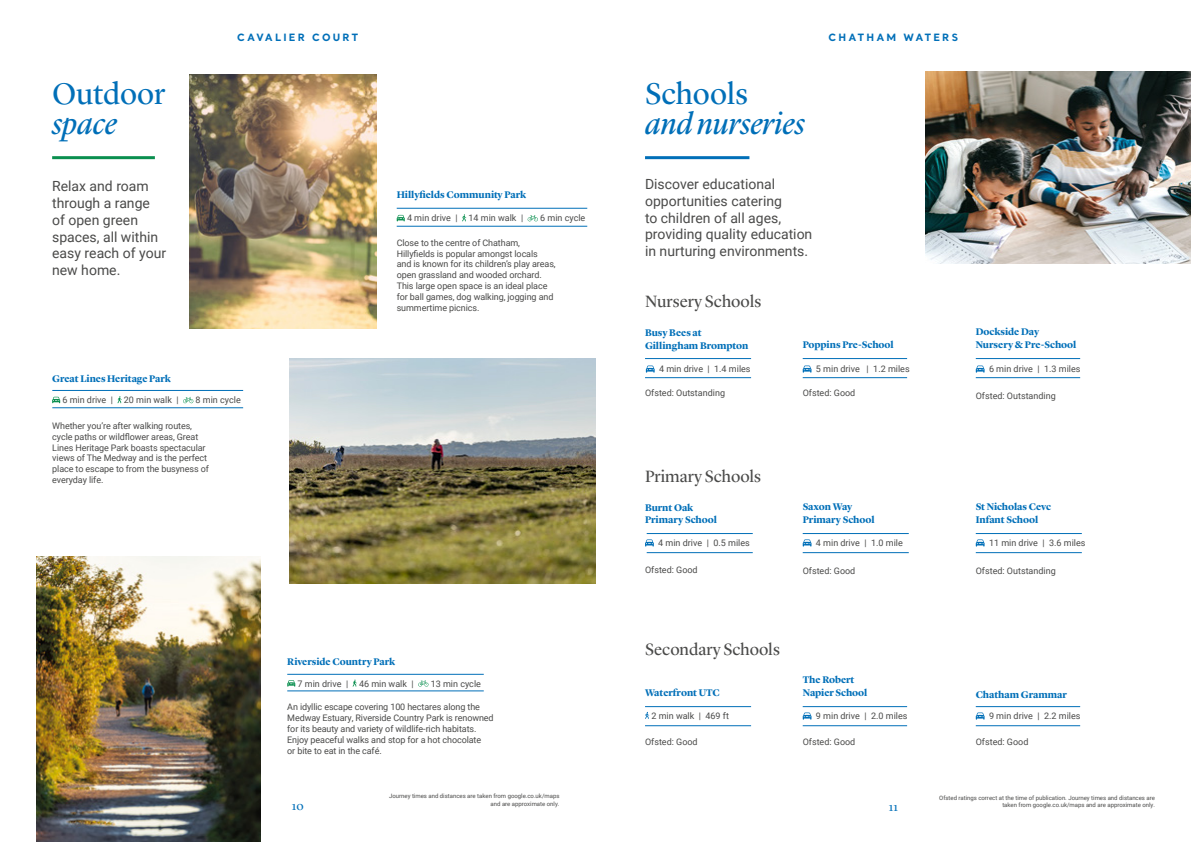
<style>
.page{position:relative;width:1191px;height:842px;background:#fff}
.page>*{position:absolute;margin:0;border:0;box-sizing:border-box;transform-origin:0 0}
.t1{font:italic 31px "Lyon Display";color:#006fb8}
.t2{font:31px "Lyon Display";letter-spacing:-.005em;color:#006fb8}
.t3{font:17px "Lyon Display";color:#4a4a49}
.t4{font:14px/16.8px "Roboto";color:#4a4a49}
.t5{font:12px "Lyon Display";color:#006fb8}
.t6{font:700 10px/13px "Lyon Display";color:#006fb8}
.t7{font:700 10px "Santral";letter-spacing:.225em;color:#006fb8}
.t8{font:9px/10.8px "Roboto";letter-spacing:-.01em;color:#4a4a49}
.t9{font:6px/7.2px "Roboto";color:#4a4a49;text-align:right}
</style>
<div class="page">
<img style="left:36px;top:557px;width:224px;height:285px">
<svg style="left:397px;top:215px;width:8px;height:6px"></svg>
<svg style="left:462px;top:214px;width:4px;height:7px"></svg>
<svg style="left:527px;top:215px;width:11px;height:7px"></svg>
<hr style="left:397px;top:208px;width:190px;height:1px;background:#006fb8">
<hr style="left:397px;top:226px;width:190px;height:1px;background:#006fb8">
<hr style="left:52px;top:407px;width:191px;height:1px;background:#006fb8">
<hr style="left:287px;top:674px;width:197px;height:1px;background:#006fb8">
<hr style="left:287px;top:691px;width:197px;height:1px;background:#006fb8">
<svg style="left:52px;top:397px;width:8px;height:6px"></svg>
<svg style="left:117px;top:396px;width:5px;height:7px"></svg>
<svg style="left:183px;top:397px;width:10px;height:6px"></svg>
<svg style="left:287px;top:680px;width:8px;height:7px"></svg>
<svg style="left:352px;top:680px;width:5px;height:7px"></svg>
<svg style="left:418px;top:680px;width:10px;height:7px"></svg>
<hr style="left:52px;top:390px;width:191px;height:1px;background:#006fb8">
<svg style="left:646px;top:365px;width:8px;height:8px"></svg>
<hr style="left:645px;top:358px;width:106px;height:1px;background:#006fb8">
<hr style="left:645px;top:377px;width:106px;height:1px;background:#006fb8">
<svg style="left:645px;top:539px;width:9px;height:7px"></svg>
<hr style="left:646px;top:533px;width:106px;height:1px;background:#006fb8">
<hr style="left:646px;top:552px;width:106px;height:1px;background:#006fb8">
<svg style="left:645px;top:712px;width:4px;height:7px"></svg>
<hr style="left:645px;top:706px;width:106px;height:1px;background:#006fb8">
<hr style="left:645px;top:725px;width:106px;height:1px;background:#006fb8">
<svg style="left:802px;top:365px;width:9px;height:8px"></svg>
<hr style="left:802px;top:358px;width:105px;height:1px;background:#006fb8">
<hr style="left:802px;top:377px;width:105px;height:1px;background:#006fb8">
<svg style="left:802px;top:539px;width:9px;height:7px"></svg>
<hr style="left:802px;top:533px;width:106px;height:1px;background:#006fb8">
<hr style="left:802px;top:552px;width:106px;height:1px;background:#006fb8">
<svg style="left:975px;top:712px;width:9px;height:8px"></svg>
<hr style="left:975px;top:706px;width:105px;height:1px;background:#006fb8">
<hr style="left:975px;top:725px;width:105px;height:1px;background:#006fb8">
<svg style="left:975px;top:365px;width:9px;height:8px"></svg>
<hr style="left:975px;top:358px;width:105px;height:1px;background:#006fb8">
<hr style="left:975px;top:377px;width:105px;height:1px;background:#006fb8">
<svg style="left:975px;top:539px;width:9px;height:7px"></svg>
<hr style="left:975px;top:533px;width:106px;height:1px;background:#006fb8">
<hr style="left:975px;top:552px;width:106px;height:1px;background:#006fb8">
<svg style="left:802px;top:712px;width:9px;height:8px"></svg>
<hr style="left:802px;top:706px;width:105px;height:1px;background:#006fb8">
<hr style="left:802px;top:725px;width:105px;height:1px;background:#006fb8">
<img style="left:925px;top:71px;width:266px;height:193px">
<hr style="left:52px;top:156px;width:103px;height:3px;background:#0a8f4f">
<hr style="left:645px;top:156px;width:104px;height:3px;background:#006fb8">
<img style="left:190px;top:74px;width:186px;height:254px">
<img style="left:290px;top:358px;width:305px;height:226px">
<h1 class="t2" style="left:52px;top:71px;width:115px">Outdoor</h1>
<h1 class="t1" style="left:52px;top:101px;width:66px">space</h1>
<h3 class="t4" style="left:52px;top:177px;width:115px">Relax and roam through a range of open green spaces, all within easy reach of your new home.</h3>
<p class="t7" style="left:237px;top:30px;width:122px">CAVALIER COURT</p>
<p class="t7" style="left:828px;top:30px;width:131px">CHATHAM WATERS</p>
<p class="t6" style="left:397px;top:187px;width:131px">Hillyfields Community Park</p>
<p class="t8" style="left:407px;top:212px;width:118px">4 min drive | 14 min walk |</p>
<p class="t8" style="left:540px;top:212px;width:47px">6 min cycle</p>
<p class="t8" style="left:397px;top:237px;width:160px">Close to the centre of Chatham, Hillyfields is popular amongst locals<br>and is known for its children’s play areas, open grassland and wooded orchard.<br>This large open space is an ideal place for ball games, dog walking, jogging and summertime picnics.</p>
<h1 class="t2" style="left:645px;top:71px;width:105px">Schools</h1>
<h1 class="t1" style="left:645px;top:101px;width:161px">and nurseries</h1>
<h3 class="t4" style="left:645px;top:175px;width:169px">Discover educational opportunities catering<br>to children of all ages, providing quality education in nurturing environments.</h3>
<h2 class="t3" style="left:645px;top:289px;width:118px">Nursery Schools</h2>
<p class="t6" style="left:52px;top:371px;width:120px">Great Lines Heritage Park</p>
<p class="t8" style="left:62px;top:394px;width:118px">6 min drive | 20 min walk |</p>
<p class="t8" style="left:196px;top:394px;width:47px">8 min cycle</p>
<p class="t8" style="left:52px;top:420px;width:158px">Whether you’re after walking routes, cycle paths or wildflower areas, Great Lines Heritage Park boasts spectacular views of The Medway and is the perfect place to escape to from the busyness of everyday life.</p>
<p class="t6" style="left:645px;top:325px;width:105px">Busy Bees at<br>Gillingham Brompton</p>
<p class="t8" style="left:645px;top:387px;width:81px">Ofsted: Outstanding</p>
<p class="t8" style="left:659px;top:363px;width:93px">4 min drive | 1.4 miles</p>
<h2 class="t3" style="left:645px;top:464px;width:118px">Primary Schools</h2>
<p class="t6" style="left:645px;top:500px;width:73px;line-height:12px">Burnt Oak<br>Primary School</p>
<p class="t8" style="left:658px;top:537px;width:93px">4 min drive | 0.5 miles</p>
<p class="t8" style="left:645px;top:564px;width:54px">Ofsted: Good</p>
<p class="t6" style="left:802px;top:337px;width:92px">Poppins Pre-School</p>
<p class="t8" style="left:802px;top:387px;width:54px">Ofsted: Good</p>
<p class="t8" style="left:816px;top:363px;width:95px">5 min drive | 1.2 miles</p>
<p class="t6" style="left:802px;top:499px;width:73px">Saxon Way<br>Primary School</p>
<p class="t8" style="left:816px;top:537px;width:88px">4 min drive | 1.0 mile</p>
<p class="t8" style="left:802px;top:565px;width:54px">Ofsted: Good</p>
<p class="t6" style="left:975px;top:324px;width:102px">Dockside Day<br>Nursery &amp; Pre-School</p>
<p class="t8" style="left:989px;top:363px;width:93px">6 min drive | 1.3 miles</p>
<p class="t8" style="left:975px;top:390px;width:81px">Ofsted: Outstanding</p>
<p class="t6" style="left:975px;top:499px;width:77px">St Nicholas Cevc<br>Infant School</p>
<p class="t8" style="left:989px;top:537px;width:98px">11 min drive | 3.6 miles</p>
<p class="t8" style="left:975px;top:565px;width:81px">Ofsted: Outstanding</p>
<p class="t6" style="left:287px;top:654px;width:109px">Riverside Country Park</p>
<p class="t8" style="left:287px;top:701px;width:208px">An idyllic escape covering 100 hectares along the Medway Estuary, Riverside Country Park is renowned for its beauty and variety of wildlife-rich habitats.<br>Enjoy peaceful walks and stop for a hot chocolate<br>or bite to eat in the café.</p>
<p class="t8" style="left:297px;top:678px;width:118px">7 min drive | 46 min walk |</p>
<p class="t8" style="left:431px;top:678px;width:52px">13 min cycle</p>
<h2 class="t3" style="left:645px;top:637px;width:136px">Secondary Schools</h2>
<p class="t6" style="left:645px;top:685px;width:76px">Waterfront UTC</p>
<p class="t6" style="left:802px;top:672px;width:66px">The Robert<br>Napier School</p>
<p class="t6" style="left:975px;top:687px;width:93px">Chatham Grammar</p>
<p class="t8" style="left:651px;top:710px;width:79px">2 min walk | 469 ft</p>
<p class="t8" style="left:816px;top:710px;width:93px">9 min drive | 2.0 miles</p>
<p class="t8" style="left:989px;top:710px;width:93px">9 min drive | 2.2 miles</p>
<p class="t8" style="left:645px;top:736px;width:54px">Ofsted: Good</p>
<p class="t8" style="left:802px;top:736px;width:54px">Ofsted: Good</p>
<p class="t8" style="left:975px;top:736px;width:54px">Ofsted: Good</p>
<p class="t9" style="left:389px;top:792px;width:172px">Journey times and distances are taken from google.co.uk/maps and are approximate only.</p>
<h3 class="t5" style="left:292px;top:797px;width:13px">10</h3>
<h3 class="t5" style="left:888px;top:797px;width:11px">11</h3>
<p class="t9" style="left:939px;top:794px;width:217px">Ofsted ratings correct at the time of publication. Journey times and distances are taken from google.co.uk/maps and are approximate only.</p>
</div>
